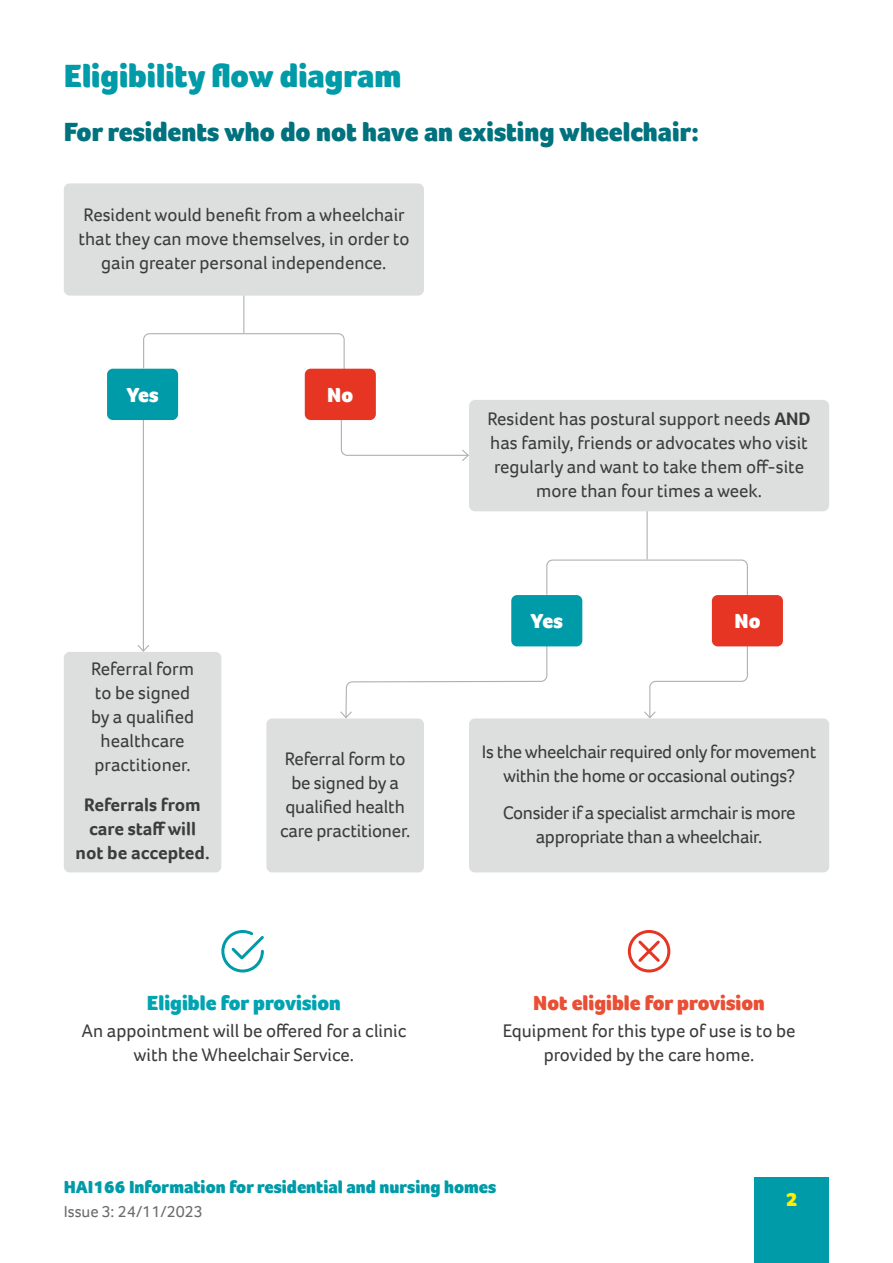
<style>
.page{position:relative;width:893px;height:1263px;background:#fff}
.page>*{position:absolute;margin:0;border:0;box-sizing:border-box;transform-origin:0 0}
.t1{font:900 33px "Foco";color:#009ba8}
.t2{font:900 27px "Foco";color:#00727d}
.t3{font:900 21px "Foco";color:#e94f34}
.t4{font:900 21px "Foco";color:#00a3b1}
.t5{font:900 21px "Foco";letter-spacing:.005em;color:#fff}
.t6{font:900 19.5px "Foco";color:#ffed00}
.t7{font:18.75px/24px "Foco";color:#3c3c3b;text-align:center}
.t8{font:18.75px/24px "Foco";letter-spacing:-.02em;color:#3c3c3b;text-align:center}
.t9{font:700 18.75px/24px "Foco";color:#3c3c3b;text-align:center}
.t10{font:900 18px "Foco";color:#009ba8}
.t11{font:16.5px "Foco";color:#6b6c6b}
.s1{font-weight:700}
</style>
<div class="page">
<div style="left:755px;top:1177px;width:74px;height:86px;background:#009ba8"></div>
<svg style="left:221px;top:930px;width:43px;height:43px"></svg>
<div style="left:628px;top:930px;width:42px;height:42px;border:3px solid #e63623;border-radius:50%"></div>
<svg style="left:636px;top:938px;width:26px;height:27px"></svg>
<svg style="left:340px;top:419px;width:129px;height:42px"></svg>
<hr style="left:143px;top:420px;width:1px;height:231px;background:#afb1b1">
<svg style="left:137px;top:644px;width:12px;height:8px"></svg>
<svg style="left:142px;top:333px;width:203px;height:37px"></svg>
<svg style="left:340px;top:528px;width:408px;height:190px"></svg>
<div style="left:107px;top:369px;width:71px;height:51px;background:#009ba8;border-radius:6px"></div>
<div style="left:305px;top:369px;width:71px;height:51px;background:#e63623;border-radius:6px"></div>
<div style="left:511px;top:595px;width:71px;height:51px;background:#009ba8;border-radius:6px"></div>
<div style="left:712px;top:595px;width:71px;height:51px;background:#e63623;border-radius:6px"></div>
<hr style="left:243px;top:296px;width:1px;height:37px;background:#afb1b1">
<hr style="left:647px;top:488px;width:1px;height:71px;background:#afb1b1">
<div style="left:64px;top:652px;width:157px;height:220px;background:#dddfdf;border-radius:6px"></div>
<div style="left:266px;top:718px;width:158px;height:154px;background:#dddfdf;border-radius:6px"></div>
<div style="left:64px;top:183px;width:360px;height:113px;background:#dddfdf;border-radius:6px"></div>
<div style="left:469px;top:400px;width:360px;height:111px;background:#dddfdf;border-radius:6px"></div>
<div style="left:469px;top:718px;width:360px;height:154px;background:#dddfdf;border-radius:6px"></div>
<h1 class="t1" style="left:64px;top:54px;width:339px">Eligibility flow diagram</h1>
<h2 class="t2" style="left:64px;top:114px;width:637px">For residents who do not have an existing wheelchair:</h2>
<p class="t7" style="left:78px;top:202px;width:333px">Resident would benefit from a wheelchair that they can move themselves, in order to gain greater personal independence.</p>
<p class="t5" style="left:126px;top:381px;width:34px">Yes</p>
<p class="t5" style="left:327px;top:381px;width:28px">No</p>
<p class="t7" style="left:91px;top:657px;width:105px">Referral form to be signed by a qualified healthcare practitioner.</p>
<p class="t9" style="left:75px;top:793px;width:136px">Referrals from care staff will not be accepted.</p>
<p class="t7" style="left:280px;top:746px;width:132px">Referral form to be signed by a qualified health care practitioner.</p>
<p class="t4" style="left:147px;top:988px;width:195px">Eligible for provision</p>
<p class="t7" style="left:81px;top:1018px;width:327px">An appointment will be offered for a clinic with the Wheelchair Service.</p>
<p class="t7" style="left:487px;top:406px;width:325px">Resident has postural support needs <span class="s1">AND </span>has family, friends or advocates who visit regularly and want to take them off-site more than four times a week.</p>
<p class="t5" style="left:531px;top:607px;width:34px">Yes</p>
<p class="t5" style="left:734px;top:607px;width:28px">No</p>
<p class="t8" style="left:482px;top:740px;width:336px">Is the wheelchair required only for movement within the home or occasional outings?</p>
<p class="t8" style="left:503px;top:800px;width:294px">Consider if a specialist armchair is more appropriate than a wheelchair.</p>
<p class="t3" style="left:533px;top:988px;width:233px">Not eligible for provision</p>
<p class="t7" style="left:503px;top:1018px;width:294px">Equipment for this type of use is to be provided by the care home.</p>
<p class="t10" style="left:64px;top:1175px;width:434px">HAI166 Information for residential and nursing homes</p>
<p class="t11" style="left:64px;top:1201px;width:141px">Issue 3: 24/11/2023</p>
<p class="t6" style="left:786px;top:1186px;width:13px">2</p>
</div>
